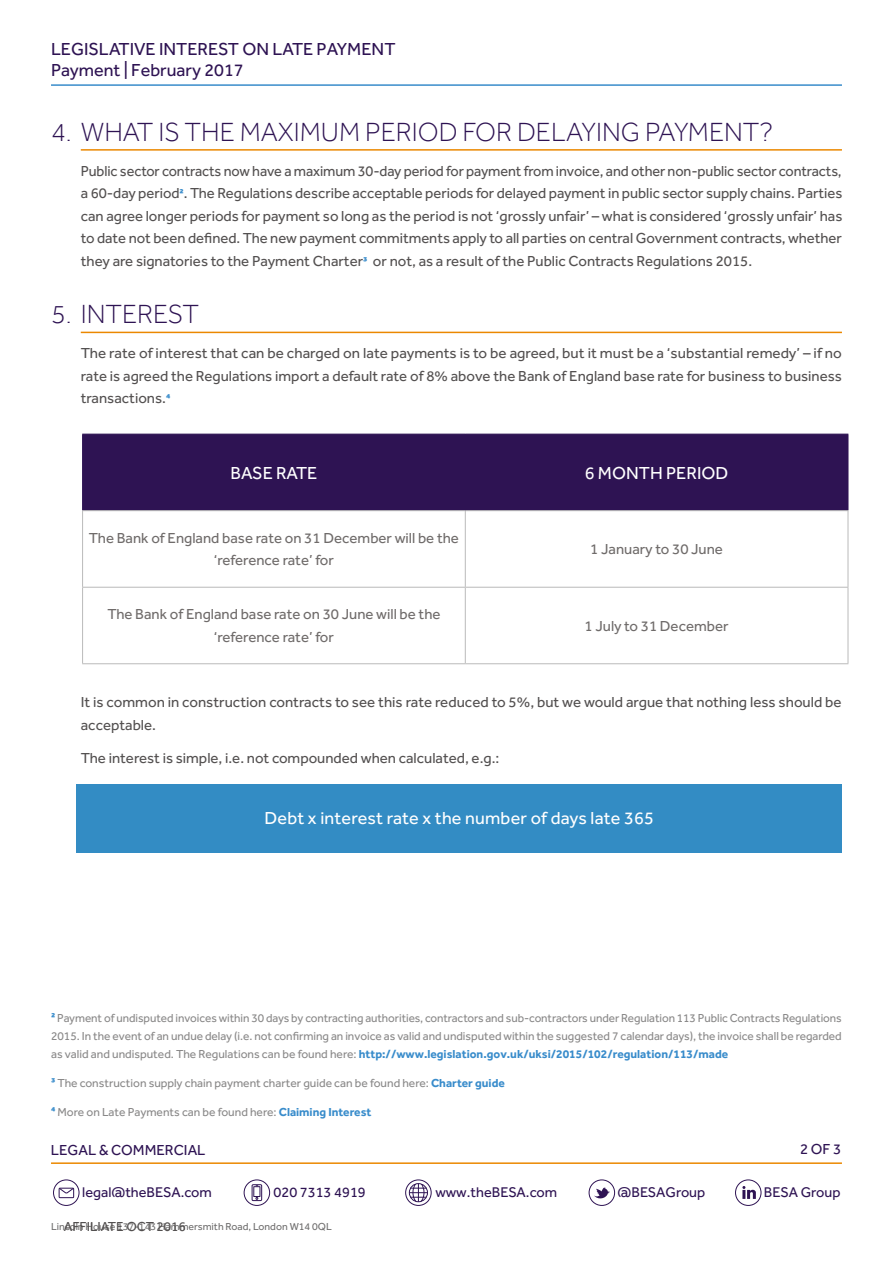
<style>
.page{position:relative;width:893px;height:1263px;background:#fff}
.page>*{position:absolute;margin:0;border:0;box-sizing:border-box;transform-origin:0 0}
.t1{font:300 27px "Effra";color:#2e1353}
.t2{font:18px/21px "Effra";color:#2e1353}
.t3{font:18px "Effra";letter-spacing:.01em;color:#fff}
.t4{font:18px "Effra";letter-spacing:-.01em;color:#fff}
.t5{font:15px/22.5px "Effra";color:#535050;text-align:justify;scale:.96 1}
.t6{font:15px/22.5px "Effra";color:#535050;text-align:justify}
.t7{font:15px/22.5px "Effra";color:#6f6b6a;text-align:center}
.t8{font:15px "Effra";color:#2e1353}
.t9{font:14.55px "Effra";color:#2e1353}
.t10{font:13.5px "Effra";color:#535050}
.t11{font:12px/18px "Effra";color:#898888;text-align:justify}
.t12{font:10.5px "Effra";color:#706f6f}
.s1{font-weight:800;font-size:12px;color:#398ccb}
.s2{font-weight:800;color:#398ccb}
.s3{font-weight:700;color:#398ccb}
</style>
<div class="page">
<div style="left:53px;top:1179px;width:26px;height:27px;border:1px solid #2e1353;border-radius:50%"></div>
<div style="left:59px;top:1188px;width:15px;height:10px;border:1px solid #2e1353"></div>
<svg style="left:58px;top:1187px;width:16px;height:7px"></svg>
<div style="left:405px;top:1179px;width:27px;height:27px;border:1px solid #2e1353;border-radius:50%"></div>
<div style="left:409px;top:1183px;width:19px;height:19px;border:1px solid #2e1353;border-radius:50%"></div>
<svg style="left:409px;top:1183px;width:18px;height:19px"></svg>
<div style="left:589px;top:1179px;width:26px;height:27px;border:1px solid #2e1353;border-radius:50%"></div>
<svg style="left:594px;top:1187px;width:16px;height:12px"></svg>
<div style="left:735px;top:1179px;width:26px;height:27px;border:1px solid #2e1353;border-radius:50%"></div>
<svg style="left:742px;top:1186px;width:14px;height:13px"></svg>
<div style="left:244px;top:1179px;width:26px;height:27px;border:1px solid #2e1353;border-radius:50%"></div>
<div style="left:252px;top:1184px;width:10px;height:17px;border:1px solid #2e1353"></div>
<div style="left:253px;top:1186px;width:7px;height:11px;border:1px solid #2e1353"></div>
<hr style="left:51px;top:1162px;width:791px;height:2px;background:#eb8800">
<hr style="left:51px;top:84px;width:791px;height:2px;background:#398ccb">
<hr style="left:81px;top:149px;width:761px;height:2px;background:#eb8800">
<hr style="left:81px;top:332px;width:761px;height:1px;background:#eb8800">
<div style="left:83px;top:435px;width:765px;height:75px;background:#2e1353"></div>
<hr style="left:465px;top:434px;width:1px;height:76px;background:#2e1353">
<hr style="left:465px;top:511px;width:1px;height:76px;background:#bababa">
<hr style="left:82px;top:587px;width:383px;height:1px;background:#bababa">
<hr style="left:465px;top:587px;width:383px;height:1px;background:#bababa">
<hr style="left:465px;top:588px;width:1px;height:75px;background:#bababa">
<hr style="left:82px;top:434px;width:383px;height:1px;background:#2e1353">
<hr style="left:82px;top:434px;width:1px;height:76px;background:#2e1353">
<hr style="left:465px;top:434px;width:383px;height:1px;background:#2e1353">
<hr style="left:848px;top:434px;width:1px;height:76px;background:#2e1353">
<hr style="left:82px;top:510px;width:383px;height:1px;background:#bababa">
<hr style="left:82px;top:511px;width:1px;height:76px;background:#bababa">
<hr style="left:465px;top:510px;width:383px;height:1px;background:#bababa">
<hr style="left:848px;top:511px;width:1px;height:76px;background:#bababa">
<hr style="left:82px;top:588px;width:1px;height:75px;background:#bababa">
<hr style="left:848px;top:588px;width:1px;height:75px;background:#bababa">
<hr style="left:82px;top:663px;width:383px;height:1px;background:#bababa">
<hr style="left:465px;top:663px;width:383px;height:1px;background:#bababa">
<div style="left:77px;top:784px;width:765px;height:68px;background:#338cc4"></div>
<h2 class="t2" style="left:51px;top:38px;width:346px">LEGISLATIVE INTEREST ON LATE PAYMENT<br>Payment | February 2017</h2>
<h1 class="t1" style="left:51px;top:116px;width:723px">4. WHAT IS THE MAXIMUM PERIOD FOR DELAYING PAYMENT?</h1>
<p class="t5" style="left:81px;top:159px;width:795px">Public sector contracts now have a maximum 30-day period for payment from invoice, and other non-public sector contracts, a 60-day period<span class="s1">2</span>. The Regulations describe acceptable periods for delayed payment in public sector supply chains. Parties can agree longer periods for payment so long as the period is not ‘grossly unfair’ – what is considered ‘grossly unfair’ has to date not been defined. The new payment commitments apply to all parties on central Government contracts, whether they are signatories to the Payment Charter<span class="s1">3</span> or not, as a result of the Public Contracts Regulations 2015.</p>
<h1 class="t1" style="left:51px;top:299px;width:149px">5. INTEREST</h1>
<p class="t6" style="left:81px;top:342px;width:763px">The rate of interest that can be charged on late payments is to be agreed, but it must be a ‘substantial remedy’ – if no rate is agreed the Regulations import a default rate of 8% above the Bank of England base rate for business to business transactions.<span class="s1">4</span></p>
<h2 class="t4" style="left:231px;top:462px;width:88px">BASE RATE</h2>
<h2 class="t3" style="left:585px;top:462px;width:145px">6 MONTH PERIOD</h2>
<p class="t7" style="left:89px;top:526px;width:372px">The Bank of England base rate on 31 December will be the ‘reference rate’ for</p>
<p class="t7" style="left:590px;top:538px;width:134px">1 January to 30 June</p>
<p class="t7" style="left:107px;top:603px;width:335px">The Bank of England base rate on 30 June will be the ‘reference rate’ for</p>
<p class="t7" style="left:585px;top:614px;width:145px">1 July to 31 December</p>
<p class="t6" style="left:81px;top:691px;width:762px">It is common in construction contracts to see this rate reduced to 5%, but we would argue that nothing less should be acceptable.</p>
<p class="t6" style="left:81px;top:747px;width:420px">The interest is simple, i.e. not compounded when calculated, e.g.:</p>
<h2 class="t3" style="left:264px;top:808px;width:391px">Debt x interest rate x the number of days late 365</h2>
<p class="t11" style="left:51px;top:1008px;width:792px"><span class="s2">2</span> Payment of undisputed invoices within 30 days by contracting authorities, contractors and sub-contractors under Regulation 113 Public Contracts Regulations 2015. In the event of an undue delay (i.e. not confirming an invoice as valid and undisputed within the suggested 7 calendar days), the invoice shall be regarded as valid and undisputed. The Regulations can be found here: <span class="s3">http://www.legislation.gov.uk/uksi/2015/102/regulation/113/made</span></p>
<p class="t11" style="left:51px;top:1074px;width:455px"><span class="s2">3</span> The construction supply chain payment charter guide can be found here: <span class="s3">Charter guide</span></p>
<p class="t11" style="left:51px;top:1103px;width:322px"><span class="s2">4</span> More on Late Payments can be found here: <span class="s3">Claiming Interest</span></p>
<p class="t8" style="left:51px;top:1141px;width:156px">LEGAL &amp; COMMERCIAL</p>
<p class="t8" style="left:800px;top:1140px;width:43px">2 OF 3</p>
<p class="t9" style="left:82px;top:1184px;width:131px">legal@theBESA.com</p>
<p class="t9" style="left:273px;top:1184px;width:94px">020 7313 4919</p>
<p class="t9" style="left:435px;top:1184px;width:123px">www.theBESA.com</p>
<p class="t9" style="left:617px;top:1184px;width:89px">@BESAGroup</p>
<p class="t9" style="left:764px;top:1184px;width:78px">BESA Group</p>
<p class="t12" style="left:51px;top:1220px;width:282px">Lincoln House 137-143 Hammersmith Road, London W14 0QL</p>
<p class="t10" style="left:64px;top:1219px;width:124px">AFFILIATE OCT 2016</p>
</div>
